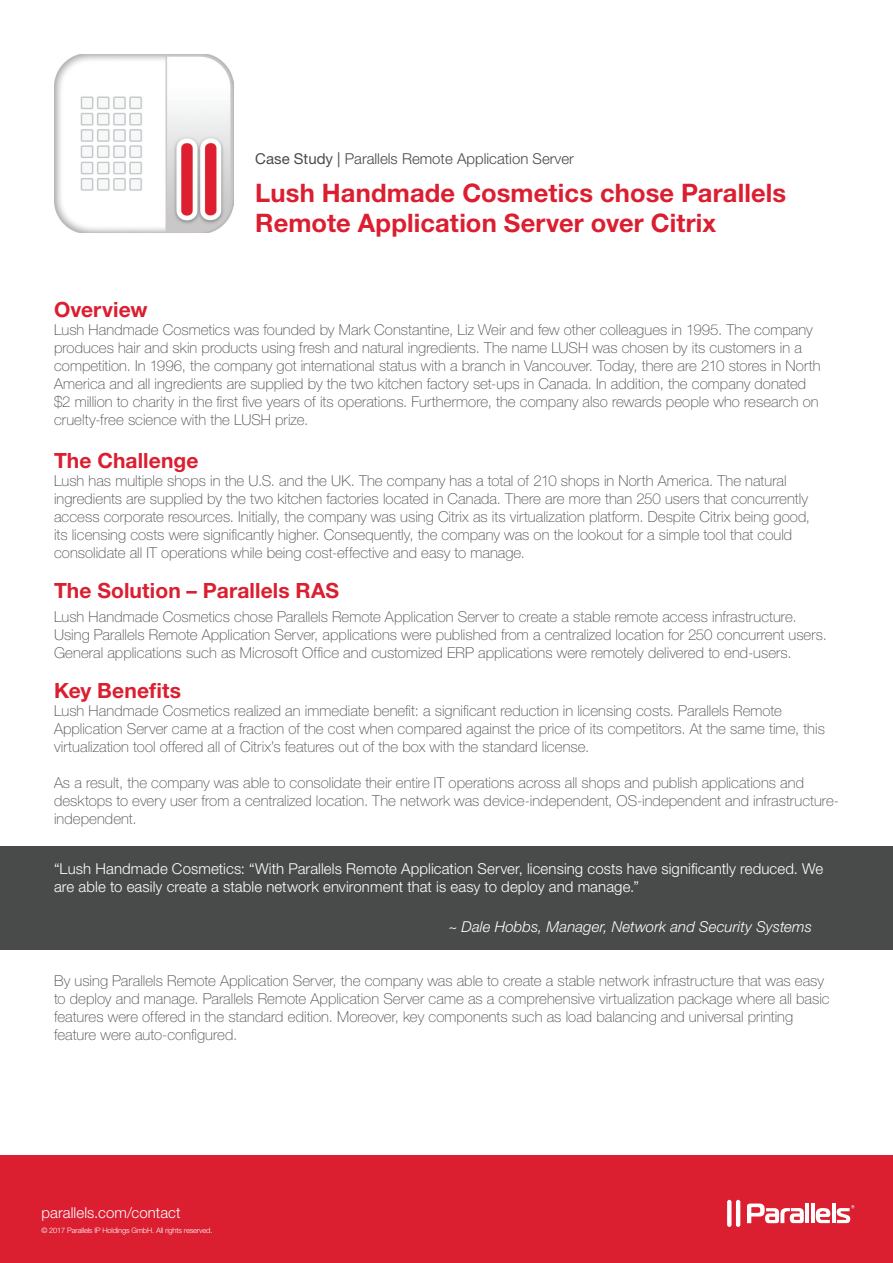
<style>
.page{position:relative;width:893px;height:1263px;background:#fff}
.page>*{position:absolute;margin:0;border:0;box-sizing:border-box;transform-origin:0 0}
.t1{font:700 25.5px/30.6px "Helvetica Neue LT Std";letter-spacing:.005em;color:#db1e30}
.head_page_1{font:700 21px "Helvetica Neue LT Std";letter-spacing:.005em;color:#db1e30}
.t2{font:100 15px/18px "Helvetica Neue LT Std";letter-spacing:.005em;color:#494a4a}
.t3{font:300 15px/18px "Helvetica Neue LT Std";letter-spacing:.005em;color:#fff}
.Quote_Italic{font:italic 300 15px "Helvetica Neue LT Std";letter-spacing:.005em;color:#fff}
.t4{font:300 15px "Helvetica Neue LT Std";color:#494a4a}
.t5{font:300 7.5px "Helvetica Neue LT Std";letter-spacing:-.02em;color:#fff}
.s1{font-weight:400}
</style>
<div class="page">
<img style="left:54px;top:54px;width:179px;height:179px">
<div style="left:0;top:1155px;width:893px;height:108px;background:#db1e30"></div>
<svg style="left:727px;top:1200px;width:4px;height:27px"></svg>
<hr style="left:736px;top:1200px;width:4px;height:27px;background:#fff;border-radius:2px">
<svg style="left:816px;top:1208px;width:14px;height:15px"></svg>
<svg style="left:832px;top:1203px;width:3px;height:20px"></svg>
<hr style="left:811px;top:1203px;width:3px;height:20px;background:#fff">
<hr style="left:805px;top:1203px;width:4px;height:20px;background:#fff">
<svg style="left:747px;top:1203px;width:57px;height:20px"></svg>
<svg style="left:836px;top:1205px;width:18px;height:18px"></svg>
<div style="left:0;top:846px;width:893px;height:103px;background:#494a4a"></div>
<p class="t4" style="left:255px;top:149px;width:320px"><span class="s1">Case Study |</span> Parallels Remote Application Server</p>
<p class="t1" style="left:255px;top:177px;width:532px">Lush Handmade Cosmetics chose Parallels<br>Remote Application Server over Citrix</p>
<p class="head_page_1" style="left:54px;top:296px;width:95px">Overview</p>
<p class="t2" style="left:54px;top:320px;width:768px">Lush Handmade Cosmetics was founded by Mark Constantine, Liz Weir and few other colleagues in 1995. The company produces hair and skin products using fresh and natural ingredients. The name LUSH was chosen by its customers in a competition. In 1996, the company got international status with a branch in Vancouver. Today, there are 210 stores in North America and all ingredients are supplied by the two kitchen factory set-ups in Canada. In addition, the company donated $2 million to charity in the first five years of its operations. Furthermore, the company also rewards people who research on cruelty-free science with the LUSH prize.</p>
<p class="head_page_1" style="left:54px;top:447px;width:146px">The Challenge</p>
<p class="t2" style="left:54px;top:471px;width:758px">Lush has multiple shops in the U.S. and the UK. The company has a total of 210 shops in North America. The natural ingredients are supplied by the two kitchen factories located in Canada. There are more than 250 users that concurrently access corporate resources. Initially, the company was using Citrix as its virtualization platform. Despite Citrix being good, its licensing costs were significantly higher. Consequently, the company was on the lookout for a simple tool that could consolidate all IT operations while being cost-effective and easy to manage.</p>
<p class="head_page_1" style="left:54px;top:577px;width:287px">The Solution – Parallels RAS</p>
<p class="t2" style="left:54px;top:608px;width:774px">Lush Handmade Cosmetics chose Parallels Remote Application Server to create a stable remote access infrastructure.<br>Using Parallels Remote Application Server, applications were published from a centralized location for 250 concurrent users.<br>General applications such as Microsoft Office and customized ERP applications were remotely delivered to end-users.</p>
<p class="head_page_1" style="left:54px;top:677px;width:128px">Key Benefits</p>
<p class="t2" style="left:54px;top:701px;width:772px">Lush Handmade Cosmetics realized an immediate benefit: a significant reduction in licensing costs. Parallels Remote<br>Application Server came at a fraction of the cost when compared against the price of its competitors. At the same time, this virtualization tool offered all of Citrix’s features out of the box with the standard license.</p>
<p class="t2" style="left:54px;top:773px;width:786px">As a result, the company was able to consolidate their entire IT operations across all shops and publish applications and desktops to every user from a centralized location. The network was device-independent, OS-independent and infrastructure&shy;independent.</p>
<p class="t3" style="left:54px;top:859px;width:771px">“Lush Handmade Cosmetics: “With Parallels Remote Application Server, licensing costs have significantly reduced. We are able to easily create a stable network environment that is easy to deploy and manage.”</p>
<p class="Quote_Italic" style="left:448px;top:917px;width:365px">~ Dale Hobbs, Manager, Network and Security Systems</p>
<p class="t2" style="left:54px;top:971px;width:777px">By using Parallels Remote Application Server, the company was able to create a stable network infrastructure that was easy to deploy and manage. Parallels Remote Application Server came as a comprehensive virtualization package where all basic features were offered in the standard edition. Moreover, key components such as load balancing and universal printing feature were auto-configured.</p>
<p class="t3" style="left:41px;top:1203px;width:141px">parallels.com/contact</p>
<p class="t5" style="left:41px;top:1225px;width:173px">© 2017 Parallels IP Holdings GmbH. All rights reserved.</p>
</div>
